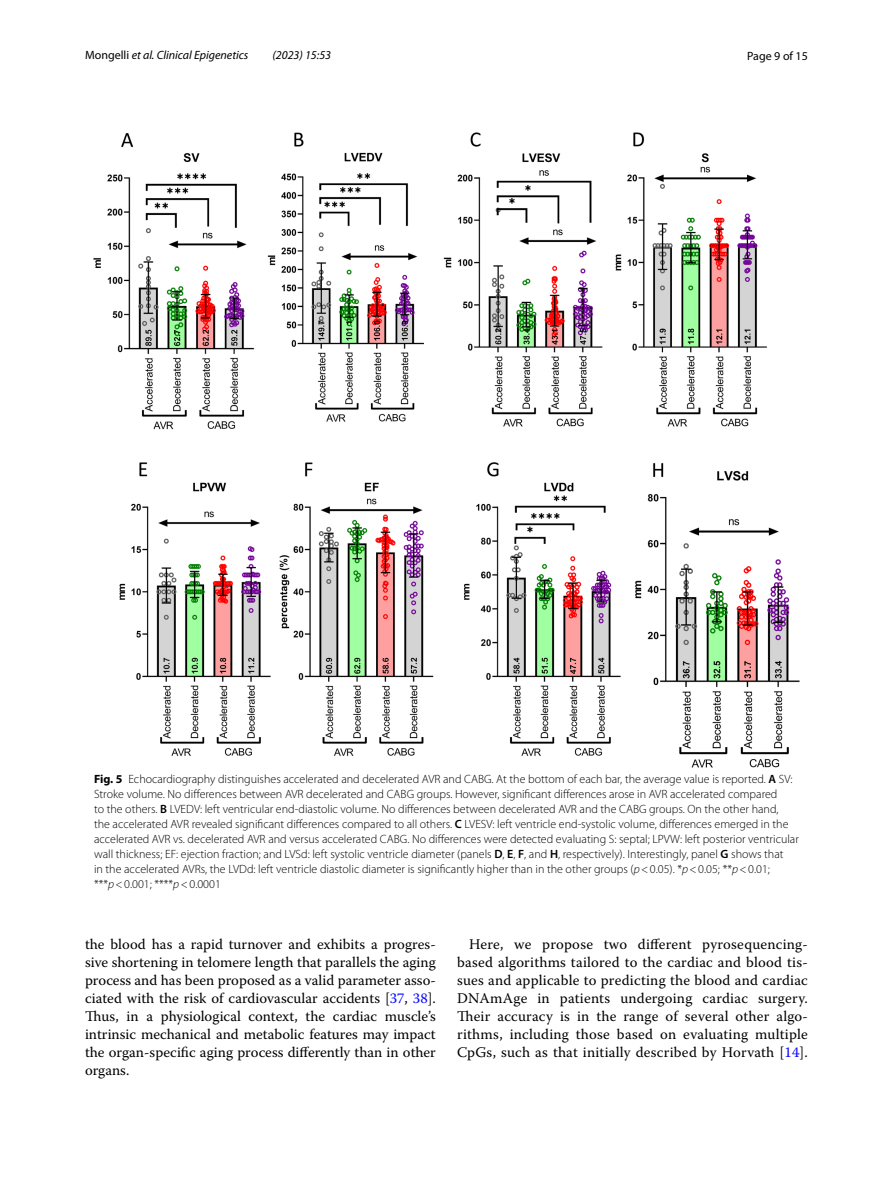
<style>
.page{position:relative;width:893px;height:1187px;background:#fff}
.page>*{position:absolute;margin:0;border:0;box-sizing:border-box;transform-origin:0 0}
.t1{font:14.7px/18px "Warnock Pro";letter-spacing:.01em;color:#000;text-align:justify}
.t2{font:300 12px/15px "Myriad Pro";color:#000}
.t3{font:italic 12px "Myriad Pro";color:#000}
.t4{font:12px "Myriad Pro";color:#000}
.s1{font-style:normal}
.s2{font-weight:700}
.s3{font-weight:600}
.s4{font-style:italic}
.s5{color:#00f}
</style>
<div class="page">
<img style="left:94px;top:133px;width:705px;height:634px">
<p class="t3" style="left:85px;top:48px;width:165px"><span class="s1">Mongelli</span> et al. Clinical Epigenetics</p>
<p class="t3" style="left:272px;top:48px;width:60px">(2023) 15:53</p>
<p class="t4" style="left:747px;top:48px;width:62px">Page 9 of 15</p>
<p class="t2" style="left:94px;top:771px;width:706px"><span class="s2">Fig. 5</span> Echocardiography distinguishes accelerated and decelerated AVR and CABG. At the bottom of each bar, the average value is reported. <span class="s3">A</span> SV:<br>Stroke volume. No differences between AVR decelerated and CABG groups. However, significant differences arose in AVR accelerated compared<br>to the others. <span class="s3">B</span> LVEDV: left ventricular end-diastolic volume. No differences between decelerated AVR and the CABG groups. On the other hand,<br>the accelerated AVR revealed significant differences compared to all others. <span class="s3">C</span> LVESV: left ventricle end-systolic volume, differences emerged in the accelerated AVR vs. decelerated AVR and versus accelerated CABG. No differences were detected evaluating S: septal; LPVW: left posterior ventricular wall thickness; EF: ejection fraction; and LVSd: left systolic ventricle diameter (panels <span class="s3">D</span>, <span class="s3">E</span>, <span class="s3">F</span>, and <span class="s3">H</span>, respectively). Interestingly, panel <span class="s3">G</span> shows that<br>in the accelerated AVRs, the LVDd: left ventricle diastolic diameter is significantly higher than in the other groups (<span class="s4">p</span>&lt;0.05). *<span class="s4">p</span>&lt;0.05; **<span class="s4">p</span>&lt;0.01; ***<span class="s4">p</span>&lt;0.001; ****<span class="s4">p</span>&lt;0.0001</p>
<p class="t1" style="left:85px;top:935px;width:352px">the blood has a rapid turnover and exhibits a progres&shy;sive shortening in telomere length that parallels the aging process and has been proposed as a valid parameter asso&shy;ciated with the risk of cardiovascular accidents [<span class="s5">37</span>, <span class="s5">38</span>].<br>Thus, in a physiological context, the cardiac muscle’s intrinsic mechanical and metabolic features may impact the organ-specific aging process differently than in other organs.</p>
<p class="t1" style="left:457px;top:935px;width:352px;text-indent:12px">Here, we propose two different pyrosequencing&shy;based algorithms tailored to the cardiac and blood tis&shy;sues and applicable to predicting the blood and cardiac DNAmAge in patients undergoing cardiac surgery.<br>Their accuracy is in the range of several other algo&shy;rithms, including those based on evaluating multiple CpGs, such as that initially described by Horvath [<span class="s5">14</span>].</p>
</div>
